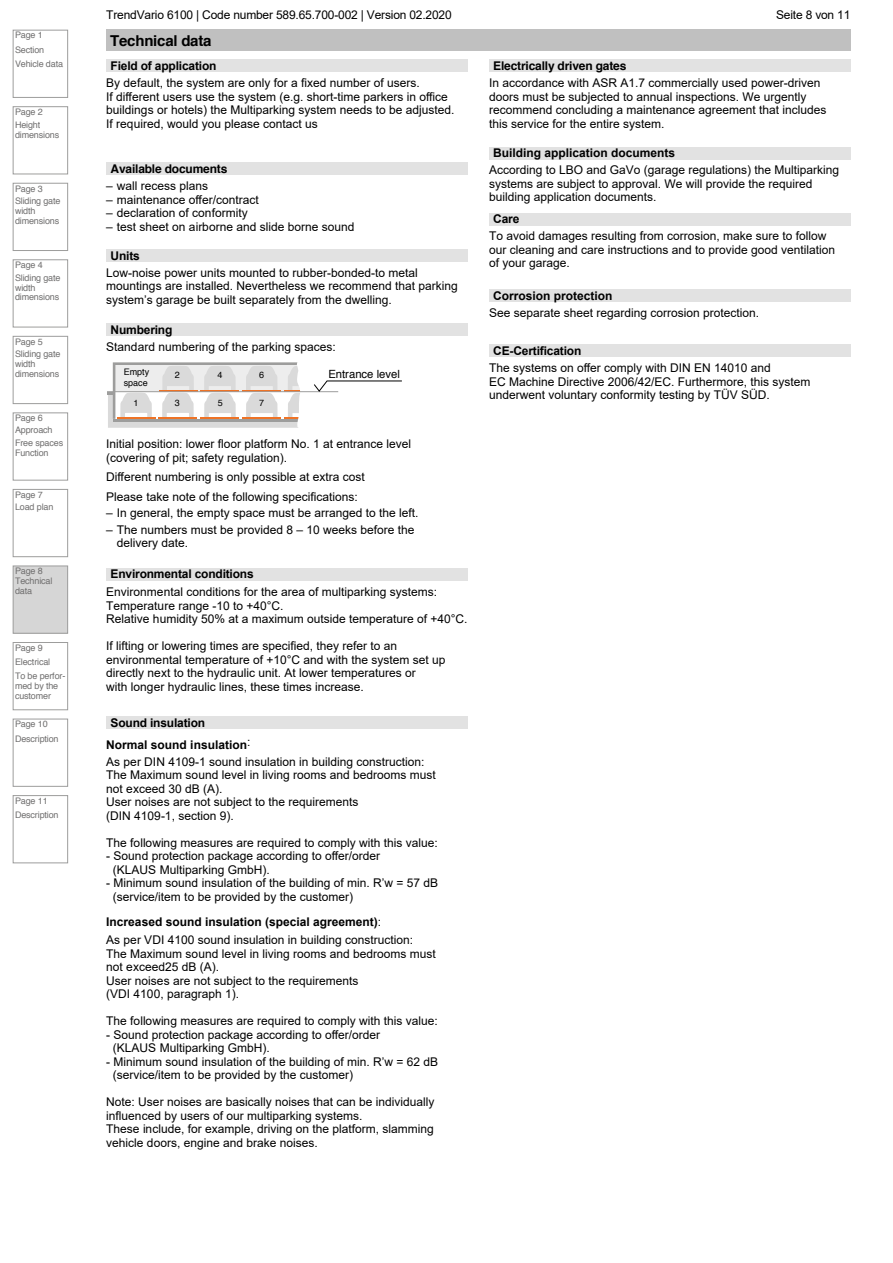
<style>
.page{position:relative;width:893px;height:1263px;background:#fff}
.page>*{position:absolute;margin:0;border:0;box-sizing:border-box;transform-origin:0 0}
.t1{font:700 15px "Helvetica";letter-spacing:-.015em;color:#000}
.t2{font:12px/13.5px "Arial";color:#000}
.t3{font:700 12px "Arial";letter-spacing:-.015em;color:#000}
.t4{font:700 12px "Helvetica";letter-spacing:-.015em;color:#000}
.t5{font:11.25px "Helvetica";color:#000}
.t6{font:9px/14.2px "Helvetica";letter-spacing:-.015em;color:#706f6f}
.t7{font:9px/10.8px "Helvetica";color:#000}
.s1{font-family:"Helvetica"}
.s2{font-weight:700}
</style>
<div class="page">
<div style="left:106px;top:30px;width:744px;height:21px;background:#c0c0c0"></div>
<div style="left:106px;top:162px;width:362px;height:13px;background:#e2e2e2"></div>
<div style="left:106px;top:60px;width:362px;height:12px;background:#e2e2e2"></div>
<div style="left:106px;top:568px;width:362px;height:12px;background:#e2e2e2"></div>
<div style="left:489px;top:289px;width:361px;height:13px;background:#e2e2e2"></div>
<div style="left:106px;top:716px;width:362px;height:13px;background:#e2e2e2"></div>
<div style="left:489px;top:60px;width:361px;height:12px;background:#e2e2e2"></div>
<div style="left:106px;top:323px;width:362px;height:13px;background:#e2e2e2"></div>
<div style="left:489px;top:147px;width:361px;height:12px;background:#e2e2e2"></div>
<div style="left:489px;top:213px;width:361px;height:12px;background:#e2e2e2"></div>
<div style="left:489px;top:344px;width:361px;height:13px;background:#e2e2e2"></div>
<div style="left:106px;top:249px;width:362px;height:13px;background:#e2e2e2"></div>
<svg style="left:108px;top:362px;width:294px;height:66px"></svg>
<div style="left:13px;top:30px;width:55px;height:68px;border:1px solid #9d9d9c"></div>
<div style="left:13px;top:106px;width:55px;height:68px;border:1px solid #9d9d9c"></div>
<div style="left:13px;top:183px;width:55px;height:68px;border:1px solid #9d9d9c"></div>
<div style="left:13px;top:259px;width:55px;height:68px;border:1px solid #9d9d9c"></div>
<div style="left:13px;top:336px;width:55px;height:68px;border:1px solid #9d9d9c"></div>
<div style="left:13px;top:412px;width:55px;height:68px;border:1px solid #9d9d9c"></div>
<div style="left:13px;top:489px;width:55px;height:68px;border:1px solid #9d9d9c"></div>
<div style="left:13px;top:566px;width:55px;height:67px;background:#d6d6d6"></div>
<div style="left:13px;top:566px;width:55px;height:68px;border:1px solid #9d9d9c"></div>
<div style="left:13px;top:642px;width:55px;height:68px;border:1px solid #9d9d9c"></div>
<div style="left:13px;top:719px;width:55px;height:68px;border:1px solid #9d9d9c"></div>
<div style="left:13px;top:795px;width:55px;height:68px;border:1px solid #9d9d9c"></div>
<p class="t6" style="left:15px;top:28px;width:50px">Page 1<br>Section<br>Vehicle data</p>
<p class="t6" style="left:15px;top:106px;width:29px;line-height:12.8px">Page 2<br>Height</p>
<p class="t6" style="left:15px;top:127px;width:46px">dimensions</p>
<p class="t6" style="left:15px;top:182px;width:47px;line-height:12.8px">Page 3<br>Sliding gate</p>
<p class="t6" style="left:15px;top:206px;width:46px;line-height:9.8px">width dimensions</p>
<p class="t6" style="left:15px;top:259px;width:47px;line-height:12.8px">Page 4<br>Sliding gate</p>
<p class="t6" style="left:15px;top:283px;width:46px;line-height:9.8px">width dimensions</p>
<p class="t6" style="left:15px;top:335px;width:47px;line-height:12.8px">Page 5<br>Sliding gate</p>
<p class="t6" style="left:15px;top:359px;width:46px;line-height:9.8px">width dimensions</p>
<p class="t6" style="left:15px;top:412px;width:50px;line-height:12.1px">Page 6<br>Approach<br>Free spaces</p>
<p class="t6" style="left:15px;top:446px;width:35px">Function</p>
<p class="t6" style="left:15px;top:489px;width:40px;line-height:12px">Page 7<br>Load plan</p>
<p class="t6" style="left:15px;top:566px;width:39px;line-height:9.8px">Page 8<br>Technical data</p>
<p class="t6" style="left:15px;top:641px;width:52px">Page 9<br>Electrical<br>To be perfor-</p>
<p class="t6" style="left:15px;top:681px;width:45px;line-height:9.8px">med by the customer</p>
<p class="t6" style="left:15px;top:717px;width:45px">Page 10<br>Description</p>
<p class="t6" style="left:15px;top:794px;width:45px">Page 11<br>Description</p>
<p class="t2" style="left:106px;top:8px;width:347px">TrendVario 6100 | Code number 589.65.700-002 | Version 02.2020</p>
<p class="t2" style="left:776px;top:8px;width:76px">Seite 8 von 11</p>
<p class="t1" style="left:110px;top:31px;width:103px">Technical data</p>
<p class="t3" style="left:111px;top:58px;width:107px">Field of application</p>
<p class="t2" style="left:106px;top:76px;width:350px">By default, the system are only for a fixed number of users.<br>If different users use the system (e.g. short-time parkers in office buildings or hotels) the Multiparking system needs to be adjusted.<br>If required, would you please contact us</p>
<p class="t4" style="left:111px;top:161px;width:118px">Available documents</p>
<p class="t2" style="left:106px;top:179px;width:103px">– wall recess plans</p>
<p class="t2" style="left:106px;top:193px;width:154px">– maintenance offer/contract</p>
<p class="t2" style="left:106px;top:206px;width:143px">– declaration of conformity</p>
<p class="t2" style="left:106px;top:220px;width:250px">– test sheet on airborne and slide borne sound</p>
<p class="t3" style="left:111px;top:247px;width:31px">Units</p>
<p class="t2" style="left:106px;top:266px;width:353px">Low-noise power units mounted to rubber-bonded-to metal mountings are installed. Nevertheless we recommend that parking system’s garage be built separately from the dwelling.</p>
<p class="t3" style="left:111px;top:321px;width:63px">Numbering</p>
<p class="t2" style="left:106px;top:340px;width:231px">Standard numbering of the parking spaces:</p>
<p class="t7" style="left:124px;top:367px;width:27px">Empty space</p>
<p class="t5" style="left:328px;top:366px;width:73px">Entrance level</p>
<p class="t7" style="left:175px;top:370px;width:6px">2</p>
<p class="t7" style="left:218px;top:370px;width:6px">4</p>
<p class="t7" style="left:259px;top:370px;width:6px">6</p>
<p class="t7" style="left:259px;top:398px;width:6px">7</p>
<p class="t7" style="left:133px;top:397px;width:6px">1</p>
<p class="t7" style="left:175px;top:398px;width:6px">3</p>
<p class="t7" style="left:218px;top:398px;width:6px">5</p>
<p class="t2" style="left:106px;top:437px;width:306px">Initial position: lower floor platform No. 1 at entrance level (covering of pit; safety regulation).</p>
<p class="t2" style="left:106px;top:467px;width:260px;line-height:19.5px">Different numbering is only possible at extra cost<br>Please take note of the following specifications:</p>
<p class="t2" style="left:106px;top:506px;width:314px">– In general, the empty space must be arranged to the left.</p>
<p class="t2" style="left:117px;top:522px;width:299px;text-indent:-11px">– The numbers must be provided 8 – 10 weeks before the delivery date<span class="s1">.</span></p>
<p class="t3" style="left:111px;top:566px;width:145px">Environmental conditions</p>
<p class="t2" style="left:106px;top:585px;width:363px">Environmental conditions for the area of multiparking systems:<br>Temperature range -10 to +40°C.<br>Relative humidity 50% at a maximum outside temperature of +40°C.</p>
<p class="t2" style="left:106px;top:639px;width:341px">If lifting or lowering times are specified, they refer to an environmental temperature of +10°C and with the system set up directly next to the hydraulic unit. At lower temperatures or<br>with longer hydraulic lines, these times increase.</p>
<p class="t3" style="left:111px;top:714px;width:96px">Sound insulation</p>
<p class="t2" style="left:106px;top:737px;width:320px;line-height:16.5px"><span class="s2">Normal sound insulation</span>:<br>As per DIN 4109-1 sound insulation in building construction:</p>
<p class="t2" style="left:106px;top:768px;width:331px">The Maximum sound level in living rooms and bedrooms must not exceed 30 dB (A).<br>User noises are not subject to the requirements<br>(DIN 4109-1, section 9).</p>
<p class="t2" style="left:106px;top:836px;width:333px">The following measures are required to comply with this value:</p>
<p class="t2" style="left:113px;top:849px;width:269px;text-indent:-7px">- Sound protection package according to offer/order (KLAUS Multiparking GmbH).</p>
<p class="t2" style="left:113px;top:876px;width:327px;text-indent:-7px">- Minimum sound insulation of the building of min. R’w = 57 dB (service/item to be provided by the customer)</p>
<p class="t2" style="left:106px;top:913px;width:308px;line-height:18px"><span class="s2">Increased sound insulation (special agreement)</span>:<br>As per VDI 4100 sound insulation in building construction:</p>
<p class="t2" style="left:106px;top:947px;width:331px">The Maximum sound level in living rooms and bedrooms must not exceed25 dB (A).<br>User noises are not subject to the requirements<br>(VDI 4100, paragraph 1).</p>
<p class="t2" style="left:106px;top:1014px;width:333px">The following measures are required to comply with this value:</p>
<p class="t2" style="left:113px;top:1028px;width:269px;text-indent:-7px">- Sound protection package according to offer/order (KLAUS Multiparking GmbH).</p>
<p class="t2" style="left:113px;top:1055px;width:327px;text-indent:-7px">- Minimum sound insulation of the building of min. R’w = 62 dB (service/item to be provided by the customer)</p>
<p class="t2" style="left:106px;top:1095px;width:330px">Note: User noises are basically noises that can be individually influenced by users of our multiparking systems.<br>These include, for example, driving on the platform, slamming vehicle doors, engine and brake noises.</p>
<p class="t4" style="left:493px;top:58px;width:135px">Electrically driven gates</p>
<p class="t2" style="left:489px;top:76px;width:339px">In accordance with ASR A1.7 commercially used power-driven doors must be subjected to annual inspections. We urgently recommend concluding a maintenance agreement that includes this service for the entire system.</p>
<p class="t3" style="left:493px;top:145px;width:184px">Building application documents</p>
<p class="t2" style="left:489px;top:163px;width:352px">According to LBO and GaVo (garage regulations) the Multiparking systems are subject to approval. We will provide the required building application documents.</p>
<p class="t3" style="left:493px;top:211px;width:28px">Care</p>
<p class="t2" style="left:489px;top:229px;width:348px">To avoid damages resulting from corrosion, make sure to follow our cleaning and care instructions and to provide good ventilation of your garage.</p>
<p class="t3" style="left:493px;top:287px;width:121px">Corrosion protection</p>
<p class="t2" style="left:489px;top:306px;width:272px">See separate sheet regarding corrosion protection.</p>
<p class="t3" style="left:493px;top:342px;width:90px">CE-Certification</p>
<p class="t2" style="left:489px;top:361px;width:323px">The systems on offer comply with DIN EN 14010 and<br>EC Machine Directive 2006/42/EC. Furthermore, this system underwent voluntary conformity testing by TÜV SÜD.</p>
</div>
